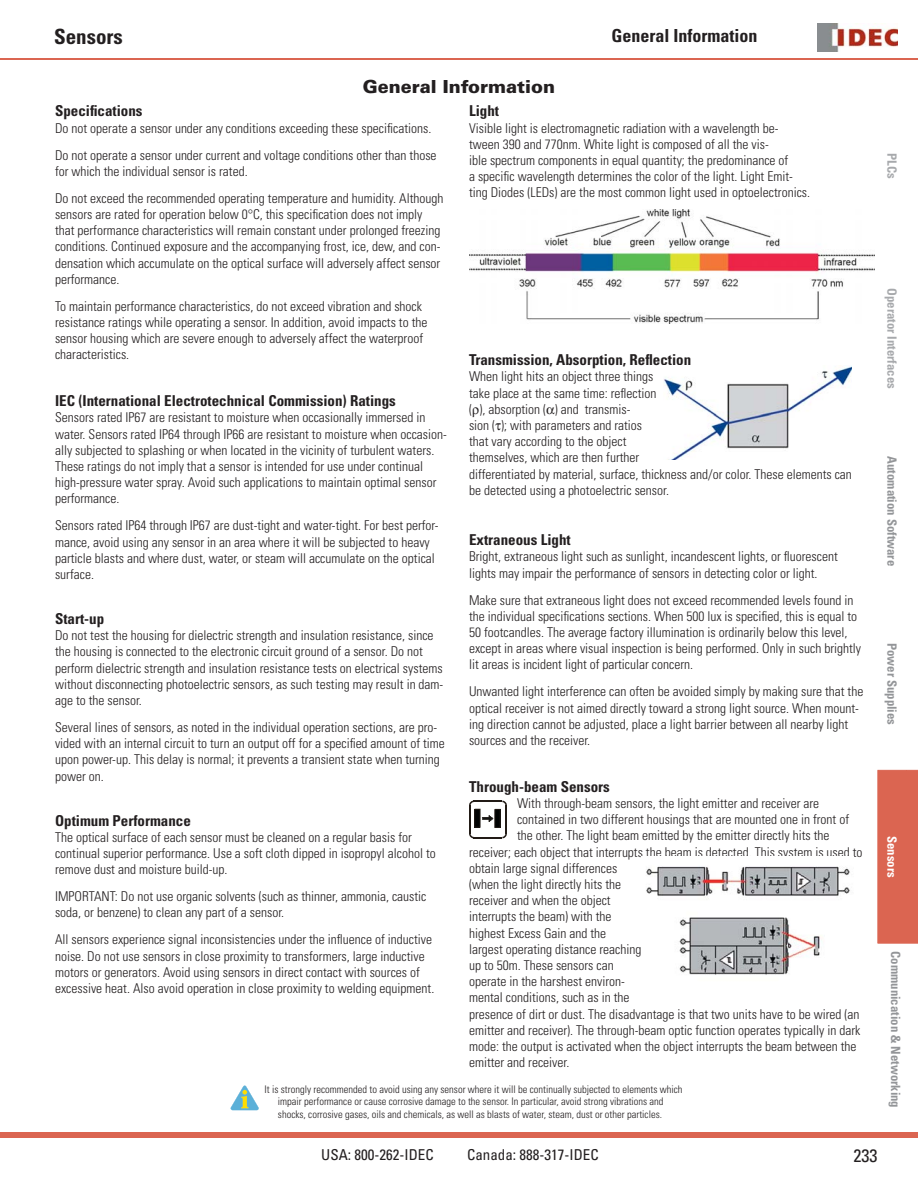
<style>
.page{position:relative;width:918px;height:1188px;background:#fff}
.page>*{position:absolute;margin:0;border:0;box-sizing:border-box;transform-origin:0 0}
.t1{font:700 condensed 21px "Univers LT Std";color:#231f20}
.t2{font:700 condensed 18px "Univers LT Std";color:#231f20}
.t3{font:900 18px "Univers LT Std";color:#231f20}
.t4{font:condensed 18px "Univers LT Std";color:#231f20}
.t5{font:700 condensed 15px "Univers LT Std";color:#231f20}
.t6{font:condensed 15px "Univers LT Std";color:#231f20}
.t7{font:300 condensed 13.5px/16.2px "Univers LT Std";color:#231f20}
.t8{font:700 condensed 12.75px "Univers LT Std";color:#939598}
.t9{font:700 condensed 12.75px "Univers LT Std";color:#a7a9ac}
.t10{font:700 condensed 12.75px "Univers LT Std";color:#fff}
.t11{font:300 condensed 10.5px/12.6px "Univers LT Std";color:#231f20}
</style>
<div class="page">
<hr style="left:0;top:59px;width:918px;height:1px;background:#db6551">
<div style="left:0;top:1132px;width:918px;height:6px;background:#db6551"></div>
<img style="left:818px;top:24px;width:80px;height:27px">
<div style="left:878px;top:770px;width:40px;height:174px;background:#db6551"></div>
<svg style="left:231px;top:1086px;width:28px;height:24px"></svg>
<img style="left:469px;top:209px;width:406px;height:114px">
<img style="left:664px;top:365px;width:188px;height:95px">
<hr style="left:505px;top:805px;width:2px;height:29px;background:#221b16">
<svg style="left:469px;top:834px;width:38px;height:4px"></svg>
<hr style="left:469px;top:805px;width:2px;height:29px;background:#221b16">
<svg style="left:469px;top:801px;width:38px;height:4px"></svg>
<svg style="left:482px;top:815px;width:11px;height:7px"></svg>
<div style="left:475px;top:809px;width:5px;height:18px;background:#010202"></div>
<div style="left:475px;top:809px;width:5px;height:18px;border:1px solid #221b16"></div>
<div style="left:495px;top:809px;width:5px;height:18px;background:#010202"></div>
<div style="left:495px;top:809px;width:5px;height:19px;border:1px solid #221b16"></div>
<img style="left:646px;top:866px;width:204px;height:109px">
<p class="t1" style="left:54px;top:27px;width:70px">Sensors</p>
<p class="t3" style="left:363px;top:78px;width:194px">General Information</p>
<p class="t2" style="left:612px;top:27px;width:147px">General Information</p>
<p class="t5" style="left:55px;top:104px;width:89px">Specifications</p>
<p class="t7" style="left:55px;top:115px;width:383px;line-height:27px">Do not operate a sensor under any conditions exceeding these specifications.<br>Do not operate a sensor under current and voltage conditions other than those</p>
<p class="t7" style="left:55px;top:158px;width:390px;line-height:27px">for which the individual sensor is rated.<br>Do not exceed the recommended operating temperature and humidity. Although</p>
<p class="t7" style="left:55px;top:207px;width:387px">sensors are rated for operation below 0°C, this specification does not imply that performance characteristics will remain constant under prolonged freezing conditions. Continued exposure and the accompanying frost, ice, dew, and con&shy;densation which accumulate on the optical surface will adversely affect sensor performance.</p>
<p class="t7" style="left:55px;top:299px;width:374px">To maintain performance characteristics, do not exceed vibration and shock resistance ratings while operating a sensor. In addition, avoid impacts to the sensor housing which are severe enough to adversely affect the waterproof characteristics.</p>
<p class="t5" style="left:55px;top:394px;width:342px">IEC (International Electrotechnical Commission) Ratings</p>
<p class="t7" style="left:55px;top:410px;width:393px">Sensors rated IP67 are resistant to moisture when occasionally immersed in water. Sensors rated IP64 through IP66 are resistant to moisture when occasion&shy;ally subjected to splashing or when located in the vicinity of turbulent waters.<br>These ratings do not imply that a sensor is intended for use under continual high-pressure water spray. Avoid such applications to maintain optimal sensor performance.</p>
<p class="t7" style="left:55px;top:518px;width:385px">Sensors rated IP64 through IP67 are dust-tight and water-tight. For best perfor&shy;mance, avoid using any sensor in an area where it will be subjected to heavy particle blasts and where dust, water, or steam will accumulate on the optical surface.</p>
<p class="t5" style="left:55px;top:612px;width:51px">Start-up</p>
<p class="t7" style="left:55px;top:628px;width:390px">Do not test the housing for dielectric strength and insulation resistance, since the housing is connected to the electronic circuit ground of a sensor. Do not perform dielectric strength and insulation resistance tests on electrical systems without disconnecting photoelectric sensors, as such testing may result in dam&shy;age to the sensor.</p>
<p class="t7" style="left:55px;top:720px;width:391px">Several lines of sensors, as noted in the individual operation sections, are pro&shy;vided with an internal circuit to turn an output off for a specified amount of time upon power-up. This delay is normal; it prevents a transient state when turning power on.</p>
<p class="t5" style="left:55px;top:813px;width:137px">Optimum Performance</p>
<p class="t7" style="left:55px;top:830px;width:382px">The optical surface of each sensor must be cleaned on a regular basis for continual superior performance. Use a soft cloth dipped in isopropyl alcohol to remove dust and moisture build-up.</p>
<p class="t7" style="left:55px;top:889px;width:373px">IMPORTANT: Do not use organic solvents (such as thinner, ammonia, caustic soda, or benzene) to clean any part of a sensor.</p>
<p class="t7" style="left:55px;top:932px;width:381px">All sensors experience signal inconsistencies under the influence of inductive noise. Do not use sensors in close proximity to transformers, large inductive motors or generators. Avoid using sensors in direct contact with sources of excessive heat. Also avoid operation in close proximity to welding equipment.</p>
<p class="t5" style="left:469px;top:104px;width:32px">Light</p>
<p class="t7" style="left:469px;top:121px;width:343px">Visible light is electromagnetic radiation with a wavelength be&shy;tween 390 and 770nm. White light is composed of all the vis-<br>ible spectrum components in equal quantity; the predominance of<br>a specific wavelength determines the color of the light. Light Emit&shy;ting Diodes (LEDs) are the most common light used in optoelectronics.</p>
<p class="t5" style="left:469px;top:353px;width:224px">Transmission, Absorption, Reflection</p>
<p class="t7" style="left:469px;top:369px;width:384px">When light hits an object three things<br>take place at the same time: reflection<br>( ), absorption ( ) and transmis-<br>sion ( ); with parameters and ratios<br>that vary according to the object<br>themselves, which are then further<br>differentiated by material, surface, thickness and/or color. These elements can be detected using a photoelectric sensor.</p>
<p class="t5" style="left:469px;top:533px;width:103px">Extraneous Light</p>
<p class="t7" style="left:469px;top:549px;width:370px">Bright, extraneous light such as sunlight, incandescent lights, or fluorescent lights may impair the performance of sensors in detecting color or light.</p>
<p class="t7" style="left:469px;top:593px;width:394px">Make sure that extraneous light does not exceed recommended levels found in the individual specifications sections. When 500 lux is specified, this is equal to 50 footcandles. The average factory illumination is ordinarily below this level, except in areas where visual inspection is being performed. Only in such brightly lit areas is incident light of particular concern.</p>
<p class="t7" style="left:469px;top:684px;width:396px">Unwanted light interference can often be avoided simply by making sure that the optical receiver is not aimed directly toward a strong light source. When mount&shy;ing direction cannot be adjusted, place a light barrier between all nearby light sources and the receiver.</p>
<p class="t5" style="left:469px;top:779px;width:142px">Through-beam Sensors</p>
<p class="t7" style="left:517px;top:796px;width:304px">With through-beam sensors, the light emitter and receiver are</p>
<p class="t7" style="left:517px;top:812px;width:334px">contained in two different housings that are mounted one in front of</p>
<p class="t7" style="left:517px;top:828px;width:314px">the other. The light beam emitted by the emitter directly hits the</p>
<p class="t7" style="left:469px;top:845px;width:395px">receiver; each object that interrupts the beam is detected. This system is used to</p>
<p class="t7" style="left:469px;top:861px;width:150px">obtain large signal differences</p>
<p class="t7" style="left:469px;top:877px;width:154px">(when the light directly hits the</p>
<p class="t7" style="left:469px;top:893px;width:143px">receiver and when the object</p>
<p class="t7" style="left:469px;top:909px;width:144px">interrupts the beam) with the</p>
<p class="t7" style="left:469px;top:926px;width:139px">highest Excess Gain and the</p>
<p class="t7" style="left:469px;top:942px;width:174px">largest operating distance reaching</p>
<p class="t7" style="left:469px;top:958px;width:146px">up to 50m. These sensors can</p>
<p class="t7" style="left:469px;top:974px;width:157px">operate in the harshest environ-</p>
<p class="t7" style="left:469px;top:990px;width:162px">mental conditions, such as in the</p>
<p class="t7" style="left:469px;top:1007px;width:392px">presence of dirt or dust. The disadvantage is that two units have to be wired (an</p>
<p class="t7" style="left:469px;top:1023px;width:393px">emitter and receiver). The through-beam optic function operates typically in dark</p>
<p class="t7" style="left:469px;top:1039px;width:389px">mode: the output is activated when the object interrupts the beam between the</p>
<p class="t7" style="left:469px;top:1055px;width:102px">emitter and receiver.</p>
<p class="t11" style="left:278px;top:1083px;width:406px;text-indent:-13px">It is strongly recommended to avoid using any sensor where it will be continually subjected to elements which impair performance or cause corrosive damage to the sensor. In particular, avoid strong vibrations and shocks, corrosive gases, oils and chemicals, as well as blasts of water, steam, dust or other particles.</p>
<p class="t9" style="left:898px;top:153px;width:27px;rotate:90deg">PLCs</p>
<p class="t9" style="left:898px;top:288px;width:102px;rotate:90deg">Operator Interfaces</p>
<p class="t8" style="left:898px;top:456px;width:111px;rotate:90deg">Automation Software</p>
<p class="t8" style="left:898px;top:643px;width:84px;rotate:90deg">Power Supplies</p>
<p class="t10" style="left:898px;top:836px;width:43px;rotate:90deg">Sensors</p>
<p class="t8" style="left:902px;top:951px;width:158px;rotate:90deg">Communication &amp; Networking</p>
<p class="t6" style="left:321px;top:1148px;width:114px">USA: 800-262-IDEC</p>
<p class="t6" style="left:467px;top:1148px;width:133px">Canada: 888-317-IDEC</p>
<p class="t4" style="left:854px;top:1147px;width:25px">233</p>
</div>
